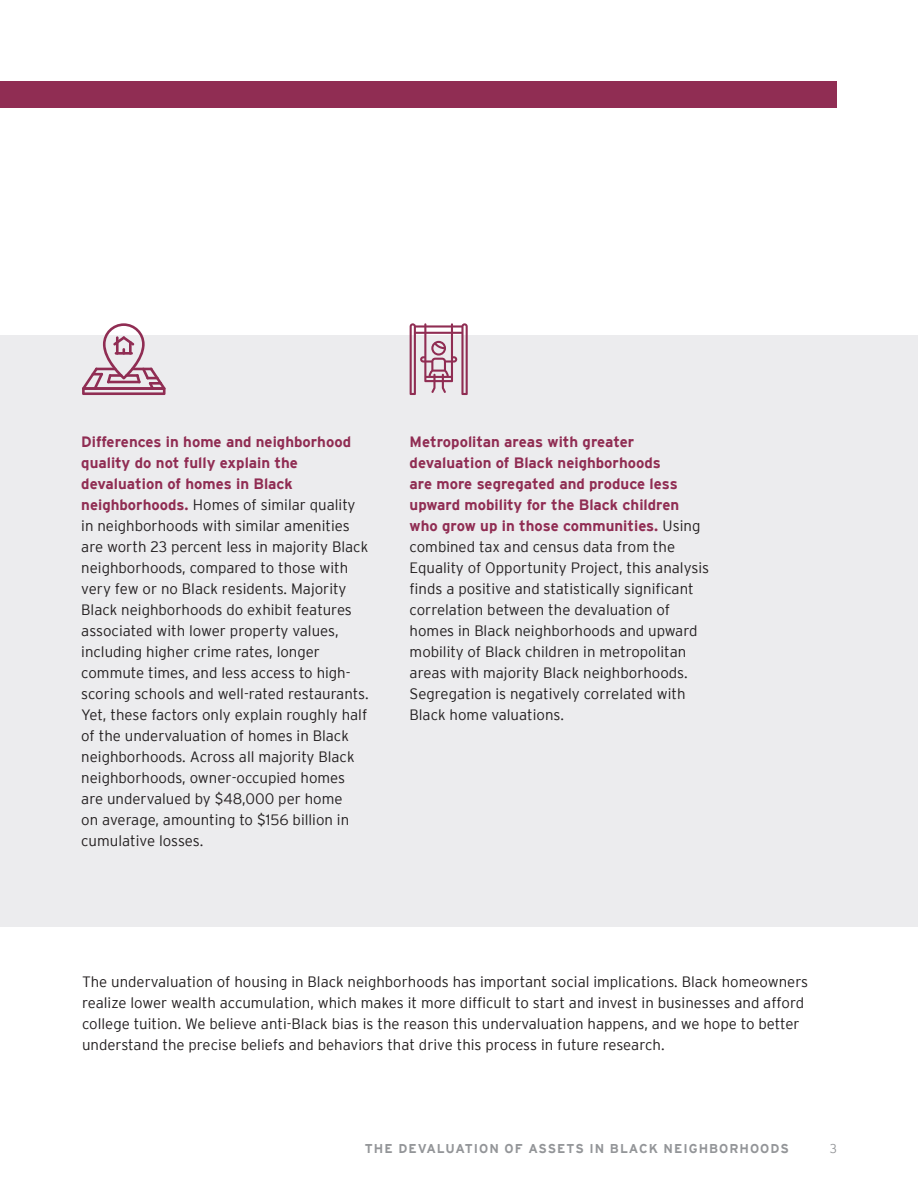
<style>
.page{position:relative;width:918px;height:1188px;background:#fff}
.page>*{position:absolute;margin:0;border:0;box-sizing:border-box;transform-origin:0 0}
.t1{font:300 15px/21px "Interstate";color:#231f20}
.t2{font:700 12.75px "Interstate";letter-spacing:.08em;color:#939598}
.t3{font:300 12.75px "Interstate";color:#939598}
.s1{font-weight:700;color:#902d53}
</style>
<div class="page">
<div style="left:0;top:335px;width:918px;height:592px;background:#ececee"></div>
<div style="left:0;top:81px;width:837px;height:27px;background:#902d53"></div>
<svg style="left:82px;top:323px;width:84px;height:72px"></svg>
<svg style="left:410px;top:323px;width:58px;height:72px"></svg>
<p class="t1" style="left:81px;top:431px;width:289px"><span class="s1">Differences in home and neighborhood quality do not fully explain the devaluation of homes in Black neighborhoods.</span> Homes of similar quality in neighborhoods with similar amenities are worth 23 percent less in majority Black neighborhoods, compared to those with very few or no Black residents. Majority Black neighborhoods do exhibit features associated with lower property values, including higher crime rates, longer commute times, and less access to high&shy;scoring schools and well-rated restaurants.<br>Yet, these factors only explain roughly half of the undervaluation of homes in Black neighborhoods. Across all majority Black neighborhoods, owner-occupied homes are undervalued by $48,000 per home<br>on average, amounting to $156 billion in cumulative losses.</p>
<p class="t1" style="left:410px;top:431px;width:301px"><span class="s1">Metropolitan areas with greater devaluation of Black neighborhoods<br>are more segregated and produce less upward mobility for the Black children who grow up in those communities.</span> Using combined tax and census data from the Equality of Opportunity Project, this analysis finds a positive and statistically significant correlation between the devaluation of homes in Black neighborhoods and upward mobility of Black children in metropolitan areas with majority Black neighborhoods.<br>Segregation is negatively correlated with Black home valuations.</p>
<p class="t1" style="left:82px;top:971px;width:728px">The undervaluation of housing in Black neighborhoods has important social implications. Black homeowners realize lower wealth accumulation, which makes it more difficult to start and invest in businesses and afford college tuition. We believe anti-Black bias is the reason this undervaluation happens, and we hope to better understand the precise beliefs and behaviors that drive this process in future research.</p>
<p class="t2" style="left:365px;top:1142px;width:425px">THE DEVALUATION OF ASSETS IN BLACK NEIGHBORHOODS</p>
<p class="t3" style="left:830px;top:1141px;width:9px">3</p>
</div>
